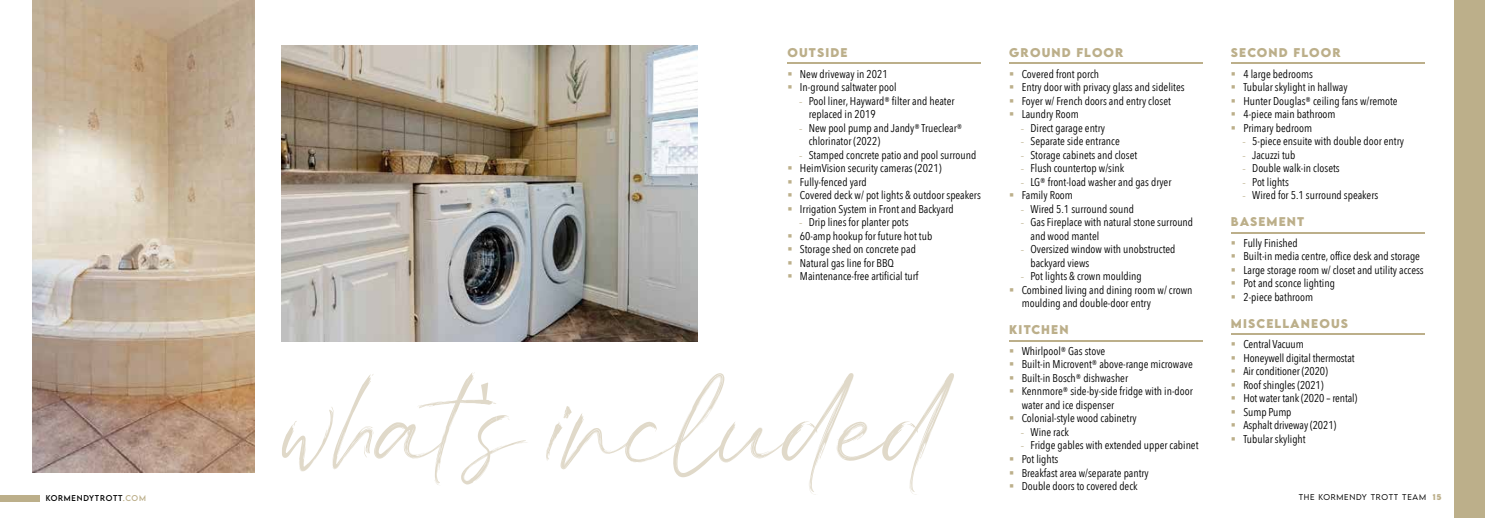
<style>
.page{position:relative;width:1485px;height:518px;background:#fff}
.page>*{position:absolute;margin:0;border:0;box-sizing:border-box;transform-origin:0 0}
.t1{font:86.5px "Hannah Gillberth Free";letter-spacing:-.12em;color:#e0d9c9}
.t2{font:11.25px/13.5px "Avenir Next Condensed";color:#000}
.t3{font:700 11.25px "LEMONMILK";letter-spacing:.1em;color:#bcaf8a}
.t4{font:300 7.5px "LEMONMILK";letter-spacing:.1em;color:#000}
.t5{font:7.5px "LEMONMILK";letter-spacing:.1em;color:#000}
.s1{color:#bcaf8a}
.s2{font-family:"Minion Pro";color:#bcaf8a}
.s3{font-weight:700;color:#bcaf8a}
</style>
<div class="page">
<div style="left:0;top:495px;width:40px;height:6px;background:#bcaf8a"></div>
<svg style="left:461px;top:416px;width:35px;height:69px"></svg>
<svg style="left:481px;top:382px;width:7px;height:21px"></svg>
<div style="left:1454px;top:0;width:31px;height:518px;background:#bcaf8a"></div>
<img style="left:32px;top:0;width:223px;height:472px">
<img style="left:282px;top:45px;width:416px;height:296px">
<hr style="left:788px;top:63px;width:193px;height:1px;background:#bcaf8a">
<hr style="left:1009px;top:63px;width:194px;height:1px;background:#bcaf8a">
<hr style="left:1009px;top:340px;width:194px;height:1px;background:#bcaf8a">
<hr style="left:1231px;top:63px;width:194px;height:1px;background:#bcaf8a">
<hr style="left:1231px;top:232px;width:194px;height:1px;background:#bcaf8a">
<hr style="left:1231px;top:333px;width:194px;height:1px;background:#bcaf8a">
<p class="t3" style="left:788px;top:45px;width:62px">OUTSiDE</p>
<p class="t2" style="left:788px;top:66px;width:102px"><span class="s1">▪</span> New driveway in 2021</p>
<p class="t2" style="left:788px;top:80px;width:111px"><span class="s1">▪</span> In-ground saltwater pool</p>
<p class="t2" style="left:809px;top:93px;width:147px;text-indent:-10px"><span class="s2">-</span> Pool liner, Hayward® filter and heater replaced in 2019</p>
<p class="t2" style="left:809px;top:120px;width:155px;text-indent:-10px"><span class="s2">-</span> New pool pump and Jandy® Trueclear® chlorinator (2022)</p>
<p class="t2" style="left:799px;top:147px;width:179px"><span class="s2">-</span> Stamped concrete patio and pool surround</p>
<p class="t2" style="left:788px;top:161px;width:156px"><span class="s1">▪</span> HeimVision security cameras (2021)</p>
<p class="t2" style="left:788px;top:174px;width:81px"><span class="s1">▪</span> Fully-fenced yard</p>
<p class="t2" style="left:788px;top:188px;width:195px"><span class="s1">▪</span> Covered deck w/ pot lights &amp; outdoor speakers</p>
<p class="t2" style="left:788px;top:201px;width:168px"><span class="s1">▪</span> Irrigation System in Front and Backyard</p>
<p class="t2" style="left:799px;top:215px;width:111px"><span class="s2">-</span> Drip lines for planter pots</p>
<p class="t2" style="left:788px;top:228px;width:146px"><span class="s1">▪</span> 60-amp hookup for future hot tub</p>
<p class="t2" style="left:788px;top:242px;width:130px"><span class="s1">▪</span> Storage shed on concrete pad</p>
<p class="t2" style="left:788px;top:255px;width:108px"><span class="s1">▪</span> Natural gas line for BBQ</p>
<p class="t2" style="left:788px;top:269px;width:133px"><span class="s1">▪</span> Maintenance-free artificial turf</p>
<p class="t3" style="left:1009px;top:45px;width:116px">GROUND FLOOR</p>
<p class="t2" style="left:1009px;top:66px;width:91px"><span class="s1">▪</span> Covered front porch</p>
<p class="t2" style="left:1009px;top:80px;width:177px"><span class="s1">▪</span> Entry door with privacy glass and sidelites</p>
<p class="t2" style="left:1009px;top:93px;width:163px"><span class="s1">▪</span> Foyer w/ French doors and entry closet</p>
<p class="t2" style="left:1009px;top:107px;width:71px"><span class="s1">▪</span> Laundry Room</p>
<p class="t2" style="left:1020px;top:120px;width:86px"><span class="s2">-</span> Direct garage entry</p>
<p class="t2" style="left:1020px;top:134px;width:101px"><span class="s2">-</span> Separate side entrance</p>
<p class="t2" style="left:1020px;top:147px;width:118px"><span class="s2">-</span> Storage cabinets and closet</p>
<p class="t2" style="left:1020px;top:161px;width:105px"><span class="s2">-</span> Flush countertop w/sink</p>
<p class="t2" style="left:1020px;top:174px;width:152px"><span class="s2">-</span> LG® front-load washer and gas dryer</p>
<p class="t2" style="left:1009px;top:188px;width:65px"><span class="s1">▪</span> Family Room</p>
<p class="t2" style="left:1020px;top:201px;width:115px"><span class="s2">-</span> Wired 5.1 surround sound</p>
<p class="t2" style="left:1031px;top:215px;width:164px;text-indent:-10px"><span class="s2">-</span> Gas Fireplace with natural stone surround and wood mantel</p>
<p class="t2" style="left:1031px;top:242px;width:147px;text-indent:-10px"><span class="s2">-</span> Oversized window with unobstructed backyard views</p>
<p class="t2" style="left:1020px;top:269px;width:123px"><span class="s2">-</span> Pot lights &amp; crown moulding</p>
<p class="t2" style="left:1022px;top:282px;width:172px;text-indent:-12px"><span class="s1">▪</span> Combined living and dining room w/ crown moulding and double-door entry</p>
<p class="t3" style="left:1009px;top:322px;width:61px">KiTCHEN</p>
<p class="t2" style="left:1009px;top:343px;width:98px"><span class="s1">▪</span> Whirlpool® Gas stove</p>
<p class="t2" style="left:1009px;top:357px;width:185px"><span class="s1">▪</span> Built-in Microvent® above-range microwave</p>
<p class="t2" style="left:1009px;top:370px;width:120px"><span class="s1">▪</span> Built-in Bosch® dishwasher</p>
<p class="t2" style="left:1022px;top:384px;width:173px;text-indent:-12px"><span class="s1">▪</span> Kennmore® side-by-side fridge with in-door water and ice dispenser</p>
<p class="t2" style="left:1009px;top:411px;width:129px"><span class="s1">▪</span> Colonial-style wood cabinetry</p>
<p class="t2" style="left:1020px;top:424px;width:50px"><span class="s2">-</span> Wine rack</p>
<p class="t2" style="left:1020px;top:438px;width:180px"><span class="s2">-</span> Fridge gables with extended upper cabinet</p>
<p class="t2" style="left:1009px;top:451px;width:51px"><span class="s1">▪</span> Pot lights</p>
<p class="t2" style="left:1009px;top:465px;width:141px"><span class="s1">▪</span> Breakfast area w/separate pantry</p>
<p class="t2" style="left:1009px;top:478px;width:130px"><span class="s1">▪</span> Double doors to covered deck</p>
<p class="t3" style="left:1231px;top:45px;width:111px">SECOND FLOOR</p>
<p class="t2" style="left:1231px;top:66px;width:83px"><span class="s1">▪</span> 4 large bedrooms</p>
<p class="t2" style="left:1231px;top:80px;width:118px"><span class="s1">▪</span> Tubular skylight in hallway</p>
<p class="t2" style="left:1231px;top:93px;width:168px"><span class="s1">▪</span> Hunter Douglas® ceiling fans w/remote</p>
<p class="t2" style="left:1231px;top:107px;width:106px"><span class="s1">▪</span> 4-piece main bathroom</p>
<p class="t2" style="left:1231px;top:120px;width:83px"><span class="s1">▪</span> Primary bedroom</p>
<p class="t2" style="left:1242px;top:134px;width:163px"><span class="s2">-</span> 5-piece ensuite with double door entry</p>
<p class="t2" style="left:1242px;top:147px;width:55px"><span class="s2">-</span> Jacuzzi tub</p>
<p class="t2" style="left:1242px;top:161px;width:99px"><span class="s2">-</span> Double walk-in closets</p>
<p class="t2" style="left:1242px;top:174px;width:48px"><span class="s2">-</span> Pot lights</p>
<p class="t2" style="left:1242px;top:188px;width:138px"><span class="s2">-</span> Wired for 5.1 surround speakers</p>
<p class="t3" style="left:1231px;top:214px;width:75px">BASEMENT</p>
<p class="t2" style="left:1231px;top:235px;width:68px"><span class="s1">▪</span> Fully Finished</p>
<p class="t2" style="left:1231px;top:249px;width:191px"><span class="s1">▪</span> Built-in media centre, office desk and storage</p>
<p class="t2" style="left:1231px;top:262px;width:194px"><span class="s1">▪</span> Large storage room w/ closet and utility access</p>
<p class="t2" style="left:1231px;top:276px;width:105px"><span class="s1">▪</span> Pot and sconce lighting</p>
<p class="t2" style="left:1231px;top:289px;width:84px"><span class="s1">▪</span> 2-piece bathroom</p>
<p class="t3" style="left:1231px;top:315px;width:119px">MiSCELLANEOUS</p>
<p class="t2" style="left:1231px;top:337px;width:74px"><span class="s1">▪</span> Central Vacuum</p>
<p class="t2" style="left:1231px;top:350px;width:125px"><span class="s1">▪</span> Honeywell digital thermostat</p>
<p class="t2" style="left:1231px;top:364px;width:98px"><span class="s1">▪</span> Air conditioner (2020)</p>
<p class="t2" style="left:1231px;top:377px;width:94px"><span class="s1">▪</span> Roof shingles (2021)</p>
<p class="t2" style="left:1231px;top:391px;width:128px"><span class="s1">▪</span> Hot water tank (2020 – rental)</p>
<p class="t2" style="left:1231px;top:404px;width:62px"><span class="s1">▪</span> Sump Pump</p>
<p class="t2" style="left:1231px;top:418px;width:107px"><span class="s1">▪</span> Asphalt driveway (2021)</p>
<p class="t2" style="left:1231px;top:431px;width:76px"><span class="s1">▪</span> Tubular skylight</p>
<h1 class="t1" style="left:282px;top:363px;width:674px">whats included</h1>
<p class="t5" style="left:46px;top:493px;width:102px">KORMENDYTROTT<span class="s1">.COM</span></p>
<p class="t4" style="left:1299px;top:492px;width:144px">THE KORMENDY TROTT TEAM <span class="s3">15</span></p>
</div>
